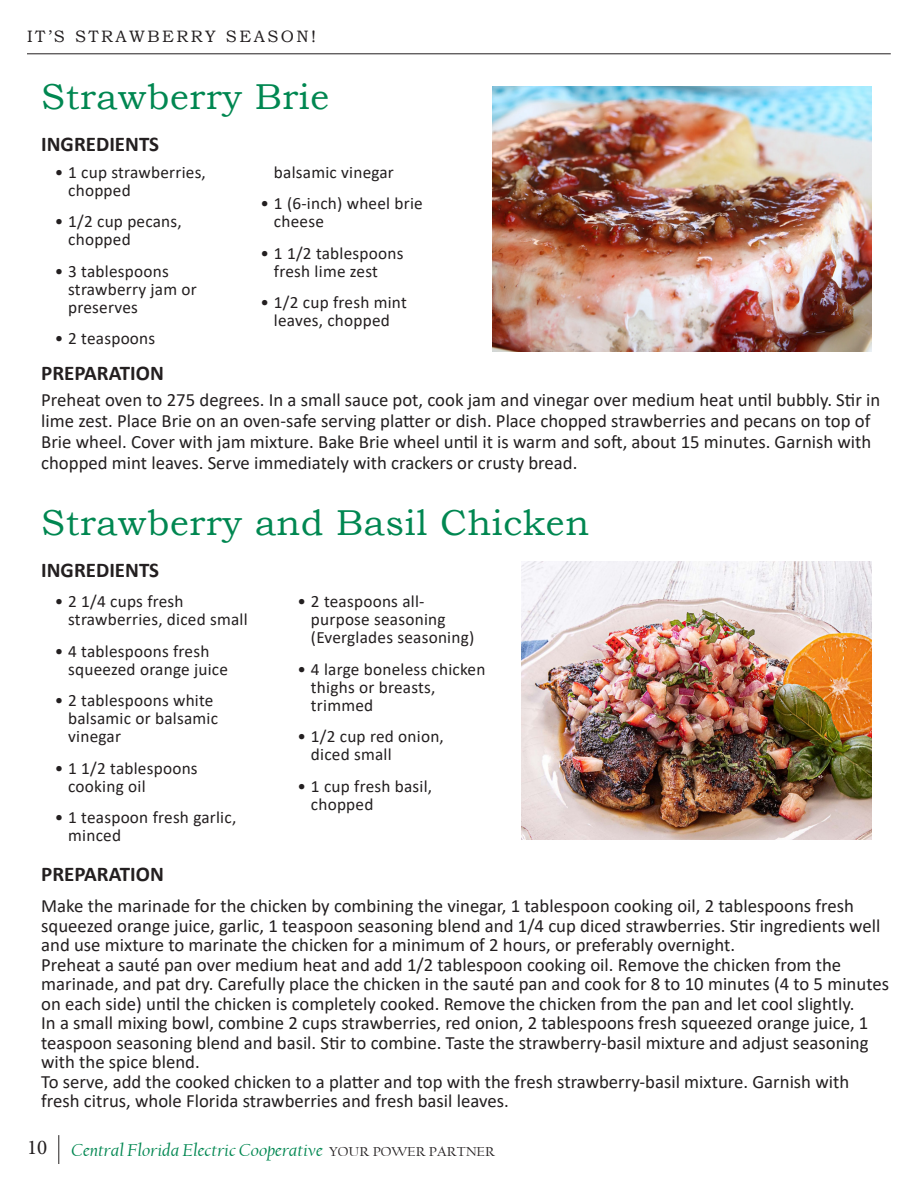
<style>
.page{position:relative;width:918px;height:1188px;background:#fff}
.page>*{position:absolute;margin:0;border:0;box-sizing:border-box;transform-origin:0 0}
.t1{font:36px "Bookman Old Style";letter-spacing:.02em;color:#008751}
.t2{font:700 21px "Calibri";color:#231f20}
.t3{font:21px "Minion Pro";color:#231f20}
.t4{font:18.75px/19.5px "Calibri";color:#231f20}
.t5{font:italic 18px "Californian FB";color:#008751;scale:1.09 1}
.t6{font:17.25px/18px "Calibri";letter-spacing:.015em;color:#231f20}
.t7{font:16.5px "Bookman Old Style";letter-spacing:.15em;color:#231f20}
.s1{font-style:normal;font-size:13.5px;color:#231f20}
</style>
<div class="page">
<svg style="left:58px;top:1135px;width:1px;height:29px"></svg>
<hr style="left:27px;top:53px;width:864px;height:1px;background:#231f20">
<img style="left:493px;top:87px;width:378px;height:265px">
<img style="left:521px;top:562px;width:350px;height:278px">
<p class="t7" style="left:27px;top:25px;width:291px">IT’S STRAWBERRY SEASON!</p>
<p class="t1" style="left:41px;top:74px;width:290px">Strawberry Brie</p>
<p class="t2" style="left:41px;top:129px;width:120px">INGREDIENTS</p>
<p class="t6" style="left:68px;top:163px;width:139px;text-indent:-14px">• 1 cup strawberries, chopped</p>
<p class="t6" style="left:68px;top:212px;width:115px;text-indent:-14px">• 1/2 cup pecans, chopped</p>
<p class="t6" style="left:68px;top:262px;width:130px;text-indent:-14px">• 3 tablespoons strawberry jam or preserves</p>
<p class="t6" style="left:55px;top:329px;width:102px">• 2 teaspoons</p>
<p class="t2" style="left:41px;top:358px;width:124px">PREPARATION</p>
<p class="t6" style="left:274px;top:163px;width:122px">balsamic vinegar</p>
<p class="t6" style="left:274px;top:194px;width:150px;text-indent:-14px">• 1 (6-inch) wheel brie cheese</p>
<p class="t6" style="left:274px;top:244px;width:131px;text-indent:-14px">• 1 1/2 tablespoons fresh lime zest</p>
<p class="t6" style="left:260px;top:293px;width:148px;text-align:center">• 1/2 cup fresh mint leaves, chopped</p>
<p class="t4" style="left:41px;top:388px;width:841px;line-height:21px">Preheat oven to 275 degrees. In a small sauce pot, cook jam and vinegar over medium heat until bubbly. Stir in lime zest. Place Brie on an oven-safe serving platter or dish. Place chopped strawberries and pecans on top of Brie wheel. Cover with jam mixture. Bake Brie wheel until it is warm and soft, about 15 minutes. Garnish with chopped mint leaves. Serve immediately with crackers or crusty bread.</p>
<p class="t1" style="left:41px;top:499px;width:549px">Strawberry and Basil Chicken</p>
<p class="t2" style="left:41px;top:556px;width:120px">INGREDIENTS</p>
<p class="t6" style="left:68px;top:592px;width:181px;text-indent:-14px">• 2 1/4 cups fresh strawberries, diced small</p>
<p class="t6" style="left:68px;top:642px;width:161px;text-indent:-14px">• 4 tablespoons fresh squeezed orange juice</p>
<p class="t6" style="left:68px;top:691px;width:151px;text-indent:-14px">• 2 tablespoons white balsamic or balsamic vinegar</p>
<p class="t6" style="left:68px;top:759px;width:131px;text-indent:-14px">• 1 1/2 tablespoons cooking oil</p>
<p class="t6" style="left:68px;top:808px;width:170px;text-indent:-14px">• 1 teaspoon fresh garlic, minced</p>
<p class="t2" style="left:41px;top:859px;width:124px">PREPARATION</p>
<p class="t6" style="left:311px;top:592px;width:165px;text-indent:-14px">• 2 teaspoons all&shy;purpose seasoning (Everglades seasoning)</p>
<p class="t6" style="left:311px;top:660px;width:176px;text-indent:-14px">• 4 large boneless chicken thighs or breasts, trimmed</p>
<p class="t6" style="left:311px;top:727px;width:135px;text-indent:-14px">• 1/2 cup red onion, diced small</p>
<p class="t6" style="left:311px;top:777px;width:123px;text-indent:-14px">• 1 cup fresh basil, chopped</p>
<p class="t4" style="left:41px;top:896px;width:841px">Make the marinade for the chicken by combining the vinegar, 1 tablespoon cooking oil, 2 tablespoons fresh squeezed orange juice, garlic, 1 teaspoon seasoning blend and 1/4 cup diced strawberries. Stir ingredients well and use mixture to marinate the chicken for a minimum of 2 hours, or preferably overnight.</p>
<p class="t4" style="left:41px;top:954px;width:849px">Preheat a sauté pan over medium heat and add 1/2 tablespoon cooking oil. Remove the chicken from the marinade, and pat dry. Carefully place the chicken in the sauté pan and cook for 8 to 10 minutes (4 to 5 minutes on each side) until the chicken is completely cooked. Remove the chicken from the pan and let cool slightly.</p>
<p class="t4" style="left:41px;top:1013px;width:829px;text-align:justify">In a small mixing bowl, combine 2 cups strawberries, red onion, 2 tablespoons fresh squeezed orange juice, 1 teaspoon seasoning blend and basil. Stir to combine. Taste the strawberry-basil mixture and adjust seasoning with the spice blend.</p>
<p class="t4" style="left:41px;top:1071px;width:809px">To serve, add the cooked chicken to a platter and top with the fresh strawberry-basil mixture. Garnish with fresh citrus, whole Florida strawberries and fresh basil leaves.</p>
<p class="t3" style="left:27px;top:1134px;width:22px">10</p>
<p class="t5" style="left:72px;top:1140px;width:390px">Central Florida Electric Cooperative <span class="s1">YOUR POWER PARTNER</span></p>
</div>
